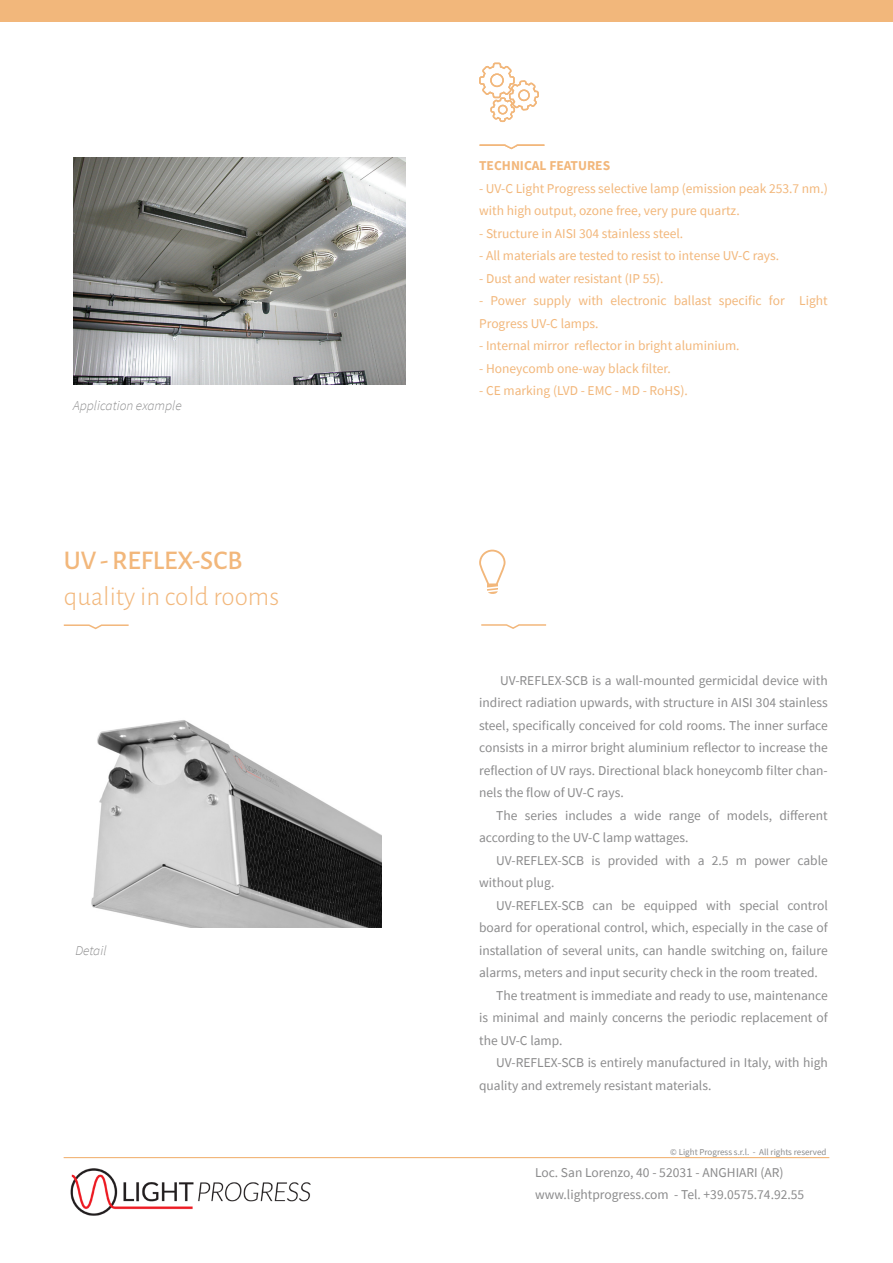
<style>
.page{position:relative;width:893px;height:1263px;background:#fff}
.page>*{position:absolute;margin:0;border:0;box-sizing:border-box;transform-origin:0 0}
.t1{font:300 27px "Alegreya Sans";color:#f2b77b}
.t2{font:500 27px "Alegreya Sans";color:#f2b77b}
.t3{font:13.5px/22.5px "Source Sans Pro";color:#8b8b8c;text-align:justify}
.t4{font:13.5px/22.5px "Source Sans Pro";color:#f2b77b}
.t5{font:italic 300 13.5px "Source Sans Pro";color:#8b8b8c}
.t6{font:700 13.5px "Source Sans Pro";color:#f2b77b}
.t7{font:9px "Source Sans Pro";color:#8b8b8c}
</style>
<div class="page">
<img style="left:73px;top:158px;width:333px;height:227px">
<div style="left:0;top:0;width:893px;height:21px;background:#f2b77b"></div>
<hr style="left:64px;top:1157px;width:765px;height:1px;background:#f2b77b">
<svg style="left:63px;top:624px;width:66px;height:6px"></svg>
<svg style="left:479px;top:550px;width:26px;height:44px"></svg>
<svg style="left:479px;top:144px;width:66px;height:6px"></svg>
<svg style="left:481px;top:624px;width:66px;height:5px"></svg>
<svg style="left:479px;top:62px;width:60px;height:60px"></svg>
<img style="left:70px;top:1168px;width:241px;height:48px">
<img style="left:91px;top:720px;width:291px;height:207px">
<p class="t5" style="left:73px;top:397px;width:110px">Application example</p>
<p class="t2" style="left:64px;top:541px;width:180px">UV - REFLEX-SCB</p>
<p class="t1" style="left:64px;top:579px;width:217px">quality in cold rooms</p>
<p class="t5" style="left:75px;top:942px;width:33px">Detail</p>
<p class="t6" style="left:479px;top:156px;width:133px">TECHNICAL FEATURES</p>
<p class="t4" style="left:479px;top:177px;width:350px">- UV-C Light Progress selective lamp (emission peak 253.7 nm.) with high output, ozone free, very pure quartz.</p>
<p class="t4" style="left:479px;top:222px;width:206px">- Structure in AISI 304 stainless steel.</p>
<p class="t4" style="left:479px;top:244px;width:302px">- All materials are tested to resist to intense UV-C rays.</p>
<p class="t4" style="left:479px;top:267px;width:186px">- Dust and water resistant (IP 55).</p>
<p class="t4" style="left:479px;top:289px;width:350px">- Power supply with electronic ballast specific for Light<br>Progress UV-C lamps.</p>
<p class="t4" style="left:479px;top:334px;width:262px">- Internal mirror reflector in bright aluminium.</p>
<p class="t4" style="left:479px;top:357px;width:193px">- Honeycomb one-way black filter.</p>
<p class="t4" style="left:479px;top:379px;width:210px">- CE marking (LVD - EMC - MD - RoHS).</p>
<p class="t3" style="left:479px;top:669px;width:350px;text-indent:21px">UV-REFLEX-SCB is a wall-mounted germicidal device with indirect radiation upwards, with structure in AISI 304 stainless steel, specifically conceived for cold rooms. The inner surface consists in a mirror bright aluminium reflector to increase the reflection of UV rays. Directional black honeycomb filter chan&shy;nels the flow of UV-C rays.</p>
<p class="t3" style="left:479px;top:804px;width:350px;text-indent:17px">The series includes a wide range of models, different according to the UV-C lamp wattages.</p>
<p class="t3" style="left:479px;top:849px;width:350px;text-indent:17px">UV-REFLEX-SCB is provided with a 2.5 m power cable without plug.</p>
<p class="t3" style="left:479px;top:894px;width:350px;text-indent:17px">UV-REFLEX-SCB can be equipped with special control board for operational control, which, especially in the case of installation of several units, can handle switching on, failure alarms, meters and input security check in the room treated.</p>
<p class="t3" style="left:479px;top:984px;width:350px;text-indent:17px">The treatment is immediate and ready to use, maintenance is minimal and mainly concerns the periodic replacement of the UV-C lamp.</p>
<p class="t3" style="left:479px;top:1051px;width:350px;text-indent:17px">UV-REFLEX-SCB is entirely manufactured in Italy, with high quality and extremely resistant materials.</p>
<p class="t7" style="left:670px;top:1146px;width:158px">© Light Progress s.r.l. - All rights reserved</p>
<p class="t3" style="left:535px;top:1161px;width:250px">Loc. San Lorenzo, 40 - 52031 - ANGHIARI (AR)</p>
<p class="t3" style="left:535px;top:1183px;width:271px">www.lightprogress.com - Tel. +39.0575.74.92.55</p>
</div>
